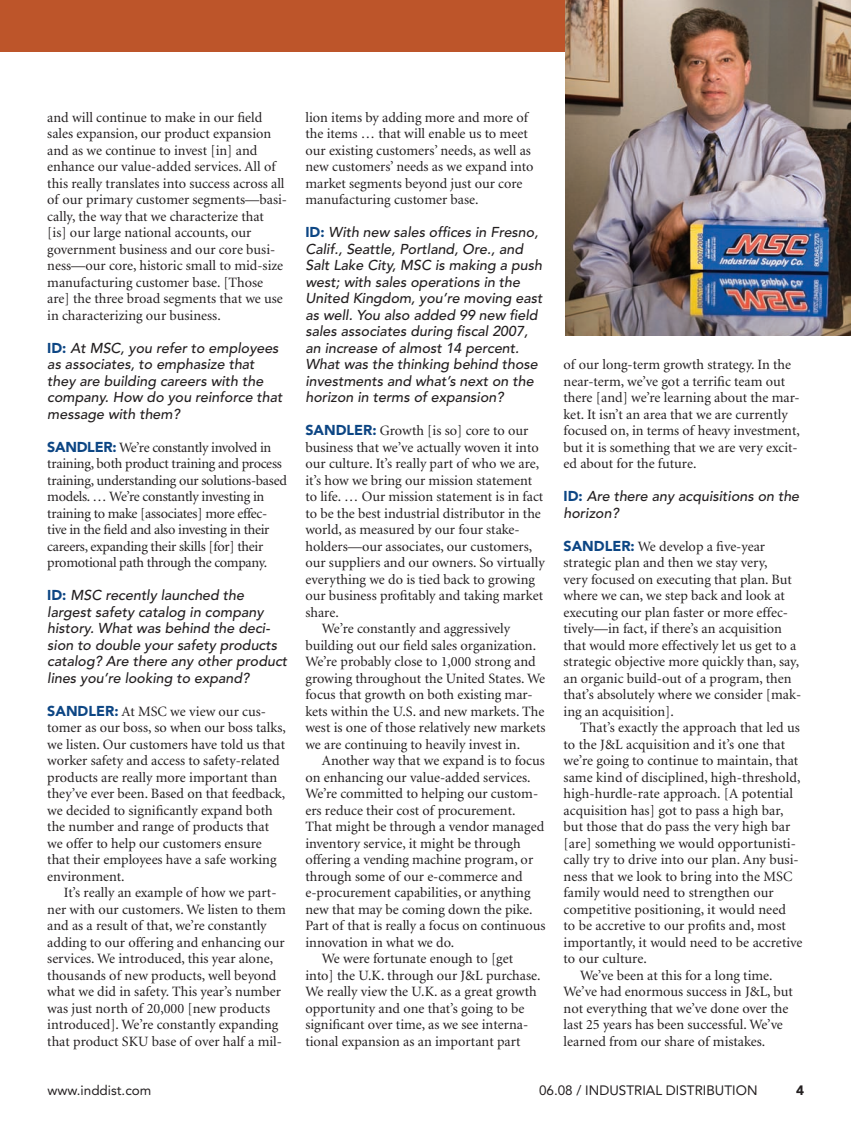
<style>
.page{position:relative;width:851px;height:1134px;background:#fff}
.page>*{position:absolute;margin:0;border:0;box-sizing:border-box;transform-origin:0 0}
.t1{font:14.25px/16.5px "Minion";color:#231f20}
.t2{font:italic 500 14.25px/16.5px "Avenir";color:#231f20}
.t3{font:14.25px/16.5px "Minion";letter-spacing:-.02em;color:#231f20}
.t4{font:13.5px "Avenir";color:#231f20}
.t5{font:900 13.5px "Avenir";color:#231f20}
.s1{font-weight:900;font-style:normal;color:#0d4684}
.s2{font-family:"Avenir";font-weight:900;color:#0d4684}
</style>
<div class="page">
<div style="left:0;top:0;width:850px;height:52px;background:#bd552a"></div>
<img style="left:565px;top:0;width:285px;height:336px">
<p class="t1" style="left:47px;top:110px;width:241px">and will continue to make in our field sales expansion, our product expansion and as we continue to invest [in] and enhance our value-added services. All of this really translates into success across all of our primary customer segments—basi&shy;cally, the way that we characterize that<br>[is] our large national accounts, our government business and our core busi&shy;ness—our core, historic small to mid-size manufacturing customer base. [Those are] the three broad segments that we use in characterizing our business.</p>
<p class="t2" style="left:47px;top:341px;width:237px"><span class="s1">ID:</span> At MSC, you refer to employees as associates, to emphasize that they are building careers with the company. How do you reinforce that message with them?</p>
<p class="t3" style="left:47px;top:440px;width:241px"><span class="s2">SANDLER:</span> We’re constantly involved in training, both product training and process training, understanding our solutions-based models. … We’re constantly investing in training to make [associates] more effec&shy;tive in the field and also investing in their careers, expanding their skills [for] their promotional path through the company.</p>
<p class="t2" style="left:47px;top:588px;width:241px"><span class="s1">ID:</span> MSC recently launched the largest safety catalog in company history. What was behind the deci&shy;sion to double your safety products catalog? Are there any other product lines you’re looking to expand?</p>
<p class="t1" style="left:47px;top:704px;width:240px"><span class="s2">SANDLER:</span> At MSC we view our cus&shy;tomer as our boss, so when our boss talks, we listen. Our customers have told us that worker safety and access to safety-related products are really more important than they’ve ever been. Based on that feedback, we decided to significantly expand both the number and range of products that we offer to help our customers ensure that their employees have a safe working environment.</p>
<p class="t1" style="left:47px;top:885px;width:240px;text-indent:17px">It’s really an example of how we part&shy;ner with our customers. We listen to them and as a result of that, we’re constantly adding to our offering and enhancing our services. We introduced, this year alone, thousands of new products, well beyond what we did in safety. This year’s number was just north of 20,000 [new products introduced]. We’re constantly expanding that product SKU base of over half a mil-</p>
<p class="t1" style="left:305px;top:110px;width:229px">lion items by adding more and more of the items … that will enable us to meet our existing customers’ needs, as well as new customers’ needs as we expand into market segments beyond just our core manufacturing customer base.</p>
<p class="t2" style="left:305px;top:225px;width:238px"><span class="s1">ID:</span> With new sales offices in Fresno, Calif., Seattle, Portland, Ore., and Salt Lake City, MSC is making a push west; with sales operations in the United Kingdom, you’re moving east as well. You also added 99 new field sales associates during fiscal 2007, an increase of almost 14 percent.<br>What was the thinking behind those investments and what’s next on the horizon in terms of expansion?</p>
<p class="t1" style="left:305px;top:423px;width:224px"><span class="s2">SANDLER:</span> Growth [is so] core to our</p>
<p class="t1" style="left:305px;top:440px;width:235px">business that we’ve actually woven it into</p>
<p class="t1" style="left:305px;top:456px;width:235px">our culture. It’s really part of who we are,</p>
<p class="t1" style="left:305px;top:473px;width:228px">it’s how we bring our mission statement</p>
<p class="t1" style="left:305px;top:489px;width:239px">to life. … Our mission statement is in fact</p>
<p class="t1" style="left:305px;top:506px;width:237px">to be the best industrial distributor in the</p>
<p class="t1" style="left:305px;top:522px;width:216px">world, as measured by our four stake-</p>
<p class="t1" style="left:305px;top:539px;width:228px">holders—our associates, our customers,</p>
<p class="t1" style="left:305px;top:555px;width:241px">our suppliers and our owners. So virtually</p>
<p class="t1" style="left:305px;top:572px;width:231px">everything we do is tied back to growing</p>
<p class="t1" style="left:305px;top:588px;width:239px">our business profitably and taking market</p>
<p class="t1" style="left:305px;top:605px;width:35px">share.</p>
<p class="t1" style="left:322px;top:621px;width:190px">We’re constantly and aggressively</p>
<p class="t1" style="left:305px;top:638px;width:232px">building out our field sales organization.</p>
<p class="t1" style="left:305px;top:654px;width:232px">We’re probably close to 1,000 strong and</p>
<p class="t1" style="left:305px;top:671px;width:241px">growing throughout the United States. We</p>
<p class="t1" style="left:305px;top:687px;width:229px">focus that growth on both existing mar-</p>
<p class="t1" style="left:305px;top:704px;width:240px">kets within the U.S. and new markets. The</p>
<p class="t1" style="left:305px;top:720px;width:241px">west is one of those relatively new markets</p>
<p class="t1" style="left:305px;top:737px;width:216px">we are continuing to heavily invest in.</p>
<p class="t1" style="left:322px;top:753px;width:224px">Another way that we expand is to focus</p>
<p class="t1" style="left:305px;top:770px;width:227px">on enhancing our value-added services.</p>
<p class="t1" style="left:305px;top:786px;width:234px">We’re committed to helping our custom-</p>
<p class="t1" style="left:305px;top:803px;width:212px">ers reduce their cost of procurement.</p>
<p class="t1" style="left:305px;top:819px;width:240px">That might be through a vendor managed</p>
<p class="t1" style="left:305px;top:836px;width:217px">inventory service, it might be through</p>
<p class="t1" style="left:305px;top:852px;width:229px">offering a vending machine program, or</p>
<p class="t1" style="left:305px;top:869px;width:219px">through some of our e-commerce and</p>
<p class="t1" style="left:305px;top:885px;width:227px">e-procurement capabilities, or anything</p>
<p class="t1" style="left:305px;top:902px;width:229px">new that may be coming down the pike.</p>
<p class="t1" style="left:305px;top:918px;width:241px">Part of that is really a focus on continuous</p>
<p class="t1" style="left:305px;top:935px;width:150px">innovation in what we do.</p>
<p class="t1" style="left:322px;top:951px;width:193px">We were fortunate enough to [get</p>
<p class="t1" style="left:305px;top:968px;width:236px">into] the U.K. through our J&amp;L purchase.</p>
<p class="t1" style="left:305px;top:984px;width:233px">We really view the U.K. as a great growth</p>
<p class="t1" style="left:305px;top:1001px;width:221px">opportunity and one that’s going to be</p>
<p class="t1" style="left:305px;top:1017px;width:224px">significant over time, as we see interna-</p>
<p class="t1" style="left:305px;top:1034px;width:217px">tional expansion as an important part</p>
<p class="t1" style="left:563px;top:357px;width:238px">of our long-term growth strategy. In the near-term, we’ve got a terrific team out there [and] we’re learning about the mar&shy;ket. It isn’t an area that we are currently focused on, in terms of heavy investment, but it is something that we are very excit&shy;ed about for the future.</p>
<p class="t2" style="left:563px;top:489px;width:237px"><span class="s1">ID:</span> Are there any acquisitions on the horizon?</p>
<p class="t1" style="left:563px;top:539px;width:239px"><span class="s2">SANDLER:</span> We develop a five-year strategic plan and then we stay very,<br>very focused on executing that plan. But where we can, we step back and look at executing our plan faster or more effec&shy;tively—in fact, if there’s an acquisition that would more effectively let us get to a strategic objective more quickly than, say, an organic build-out of a program, then that’s absolutely where we consider [mak&shy;ing an acquisition].</p>
<p class="t1" style="left:580px;top:720px;width:221px">That’s exactly the approach that led us</p>
<p class="t1" style="left:563px;top:737px;width:223px">to the J&amp;L acquisition and it’s one that</p>
<p class="t1" style="left:563px;top:753px;width:236px">we’re going to continue to maintain, that</p>
<p class="t1" style="left:563px;top:770px;width:238px">same kind of disciplined, high-threshold,</p>
<p class="t1" style="left:563px;top:786px;width:231px">high-hurdle-rate approach. [A potential</p>
<p class="t1" style="left:563px;top:803px;width:221px">acquisition has] got to pass a high bar,</p>
<p class="t1" style="left:563px;top:819px;width:228px">but those that do pass the very high bar</p>
<p class="t1" style="left:563px;top:836px;width:234px">[are] something we would opportunisti-</p>
<p class="t1" style="left:563px;top:852px;width:237px">cally try to drive into our plan. Any busi-</p>
<p class="t1" style="left:563px;top:869px;width:230px">ness that we look to bring into the MSC</p>
<p class="t1" style="left:563px;top:885px;width:212px">family would need to strengthen our</p>
<p class="t1" style="left:563px;top:902px;width:224px">competitive positioning, it would need</p>
<p class="t1" style="left:563px;top:918px;width:224px">to be accretive to our profits and, most</p>
<p class="t1" style="left:563px;top:935px;width:240px">importantly, it would need to be accretive</p>
<p class="t1" style="left:563px;top:951px;width:85px">to our culture.</p>
<p class="t1" style="left:580px;top:968px;width:194px">We’ve been at this for a long time.</p>
<p class="t1" style="left:563px;top:984px;width:231px">We’ve had enormous success in J&amp;L, but</p>
<p class="t1" style="left:563px;top:1001px;width:226px">not everything that we’ve done over the</p>
<p class="t1" style="left:563px;top:1017px;width:221px">last 25 years has been successful. We’ve</p>
<p class="t1" style="left:563px;top:1034px;width:203px">learned from our share of mistakes.</p>
<p class="t4" style="left:48px;top:1085px;width:105px">www.inddist.com</p>
<p class="t4" style="left:539px;top:1085px;width:220px">06.08 / INDUSTRIAL DISTRIBUTION</p>
<p class="t5" style="left:796px;top:1085px;width:9px">4</p>
</div>
